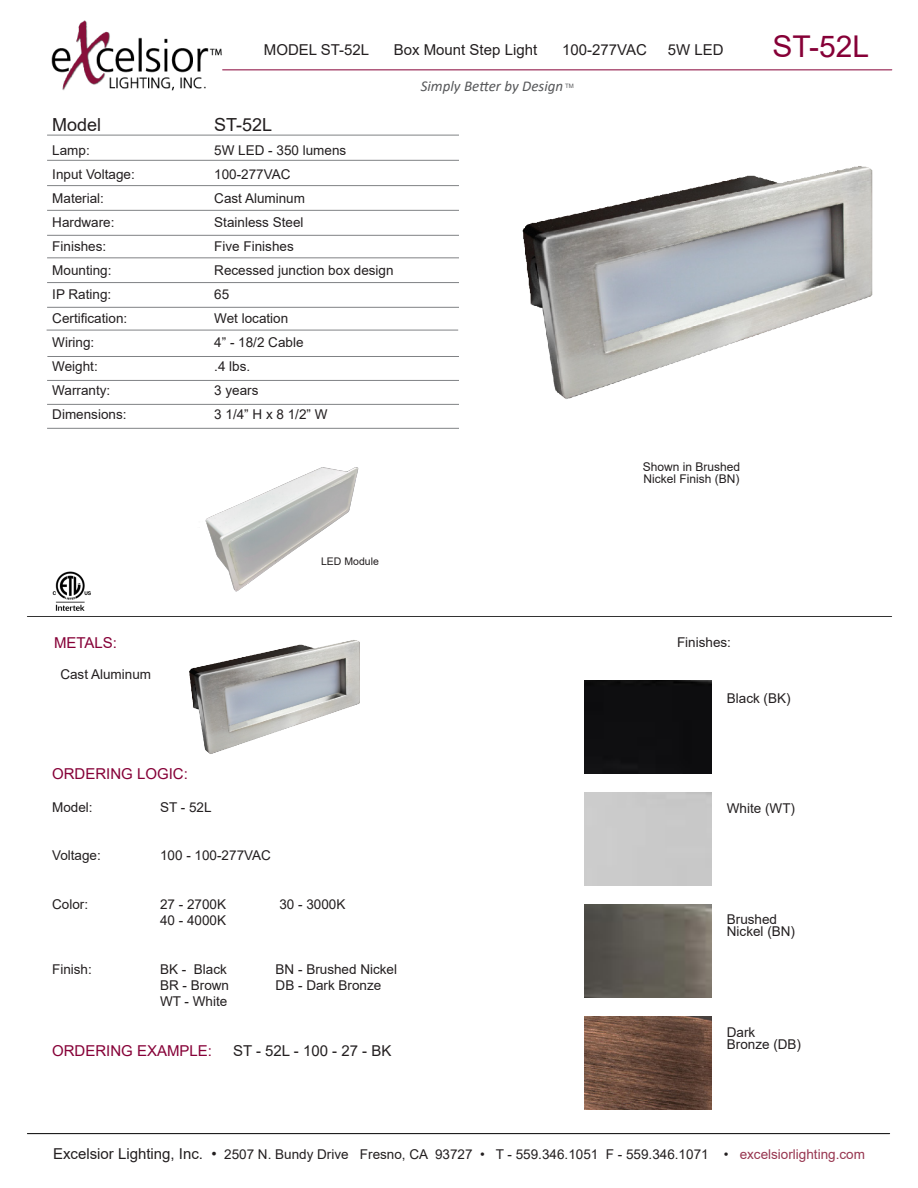
<style>
.page{position:relative;width:918px;height:1188px;background:#fff}
.page>*{position:absolute;margin:0;border:0;box-sizing:border-box;transform-origin:0 0}
.t1{font:30px "Arial";color:#860037}
.t2{font:18px "Arial";color:#231f20}
.t3{font:15px "Arial";color:#231f20}
.t4{font:15px "Arial";color:#860037}
.t5{font:italic 15px "Calibri";color:#57585a}
.t6{font:13.5px "Arial";color:#231f20}
.t7{font:12px "Arial";color:#231f20}
.t8{font:10.5px "Arial";color:#231f20}
.t9{font:6px "Arial";color:#57585a}
.s1{font-size:15px}
.s2{color:#973650}
</style>
<div class="page">
<hr style="left:47px;top:135px;width:412px;height:1px;background:#808285">
<hr style="left:47px;top:160px;width:412px;height:1px;background:#808285">
<hr style="left:47px;top:185px;width:412px;height:1px;background:#808285">
<hr style="left:47px;top:210px;width:412px;height:1px;background:#808285">
<hr style="left:47px;top:235px;width:412px;height:1px;background:#808285">
<hr style="left:47px;top:258px;width:412px;height:1px;background:#808285">
<hr style="left:47px;top:282px;width:412px;height:1px;background:#808285">
<hr style="left:47px;top:307px;width:412px;height:1px;background:#808285">
<hr style="left:47px;top:330px;width:411px;height:1px;background:#808285">
<hr style="left:47px;top:356px;width:412px;height:1px;background:#808285">
<hr style="left:47px;top:380px;width:412px;height:1px;background:#808285">
<hr style="left:47px;top:404px;width:412px;height:1px;background:#808285">
<hr style="left:47px;top:428px;width:412px;height:1px;background:#808285">
<hr style="left:27px;top:1133px;width:863px;height:1px;background:#000">
<hr style="left:223px;top:69px;width:669px;height:1px;background:#860037">
<img style="left:522px;top:166px;width:351px;height:233px">
<img style="left:189px;top:640px;width:171px;height:114px">
<img style="left:584px;top:1017px;width:128px;height:93px">
<img style="left:584px;top:905px;width:128px;height:93px">
<div style="left:584px;top:681px;width:128px;height:93px;background:#0e0e10"></div>
<hr style="left:27px;top:616px;width:865px;height:1px;background:#333">
<img style="left:52px;top:571px;width:39px;height:40px">
<img style="left:47px;top:20px;width:183px;height:116px">
<img style="left:205px;top:467px;width:154px;height:125px">
<p class="t3" style="left:264px;top:40px;width:107px">MODEL ST-52L</p>
<p class="t3" style="left:394px;top:40px;width:145px">Box Mount Step Light</p>
<p class="t3" style="left:562px;top:40px;width:86px">100-277VAC</p>
<p class="t3" style="left:668px;top:40px;width:57px">5W LED</p>
<p class="t2" style="left:52px;top:112px;width:51px">Model</p>
<p class="t2" style="left:214px;top:112px;width:60px">ST-52L</p>
<p class="t6" style="left:52px;top:141px;width:39px">Lamp:</p>
<p class="t6" style="left:214px;top:141px;width:134px">5W LED - 350 lumens</p>
<p class="t6" style="left:52px;top:165px;width:84px">Input Voltage:</p>
<p class="t6" style="left:214px;top:165px;width:78px">100-277VAC</p>
<p class="t6" style="left:52px;top:189px;width:53px">Material:</p>
<p class="t6" style="left:214px;top:189px;width:92px">Cast Aluminum</p>
<p class="t6" style="left:52px;top:213px;width:64px">Hardware:</p>
<p class="t6" style="left:214px;top:213px;width:91px">Stainless Steel</p>
<p class="t6" style="left:52px;top:237px;width:56px">Finishes:</p>
<p class="t6" style="left:214px;top:237px;width:81px">Five Finishes</p>
<p class="t6" style="left:52px;top:261px;width:61px">Mounting:</p>
<p class="t6" style="left:214px;top:261px;width:181px">Recessed junction box design</p>
<p class="t6" style="left:52px;top:285px;width:61px">IP Rating:</p>
<p class="t6" style="left:214px;top:285px;width:17px">65</p>
<p class="t6" style="left:52px;top:309px;width:77px">Certification:</p>
<p class="t6" style="left:214px;top:309px;width:76px">Wet location</p>
<p class="t6" style="left:52px;top:333px;width:43px">Wiring:</p>
<p class="t6" style="left:214px;top:333px;width:91px">4” - 18/2 Cable</p>
<p class="t6" style="left:52px;top:357px;width:47px">Weight:</p>
<p class="t6" style="left:214px;top:357px;width:38px">.4 lbs.</p>
<p class="t6" style="left:52px;top:381px;width:60px">Warranty:</p>
<p class="t6" style="left:214px;top:381px;width:46px">3 years</p>
<p class="t6" style="left:52px;top:405px;width:76px">Dimensions:</p>
<p class="t6" style="left:214px;top:405px;width:115px">3 1/4” H x 8 1/2” W</p>
<p class="t5" style="left:421px;top:76px;width:144px">Simply Better by Design</p>
<p class="t9" style="left:565px;top:82px;width:10px">TM</p>
<p class="t4" style="left:54px;top:632px;width:65px">METALS:</p>
<p class="t6" style="left:60px;top:665px;width:92px">Cast Aluminum</p>
<p class="t8" style="left:321px;top:554px;width:59px">LED Module</p>
<p class="t7" style="left:643px;top:459px;width:99px">Shown in Brushed</p>
<p class="t7" style="left:644px;top:471px;width:97px">Nickel Finish (BN)</p>
<p class="t6" style="left:677px;top:633px;width:56px">Finishes:</p>
<p class="t1" style="left:773px;top:25px;width:98px">ST-52L</p>
<p class="t4" style="left:52px;top:764px;width:137px">ORDERING LOGIC:</p>
<p class="t6" style="left:52px;top:798px;width:42px">Model:</p>
<p class="t6" style="left:160px;top:798px;width:53px">ST - 52L</p>
<p class="t6" style="left:52px;top:846px;width:50px">Voltage:</p>
<p class="t6" style="left:160px;top:846px;width:112px">100 - 100-277VAC</p>
<p class="t6" style="left:52px;top:895px;width:38px">Color:</p>
<p class="t6" style="left:160px;top:895px;width:68px">27 - 2700K</p>
<p class="t6" style="left:279px;top:895px;width:68px">30 - 3000K</p>
<p class="t6" style="left:160px;top:911px;width:68px">40 - 4000K</p>
<p class="t6" style="left:52px;top:960px;width:41px">Finish:</p>
<p class="t6" style="left:160px;top:960px;width:68px">BK - Black</p>
<p class="t6" style="left:276px;top:960px;width:123px">BN - Brushed Nickel</p>
<p class="t6" style="left:160px;top:976px;width:71px">BR - Brown</p>
<p class="t6" style="left:276px;top:976px;width:107px">DB - Dark Bronze</p>
<p class="t6" style="left:160px;top:992px;width:69px">WT - White</p>
<p class="t4" style="left:52px;top:1041px;width:162px">ORDERING EXAMPLE:</p>
<p class="t3" style="left:233px;top:1041px;width:160px">ST - 52L - 100 - 27 - BK</p>
<p class="t6" style="left:727px;top:689px;width:65px">Black (BK)</p>
<p class="t6" style="left:727px;top:799px;width:70px">White (WT)</p>
<p class="t6" style="left:727px;top:910px;width:52px">Brushed</p>
<p class="t6" style="left:727px;top:922px;width:70px">Nickel (BN)</p>
<p class="t6" style="left:727px;top:1023px;width:30px">Dark</p>
<p class="t6" style="left:727px;top:1035px;width:76px">Bronze (DB)</p>
<p class="t6" style="left:53px;top:1145px;width:813px"><span class="s1">Excelsior Lighting, Inc. •</span> 2507 N. Bundy Drive Fresno, CA 93727 • T - 559.346.1051 F - 559.346.1071 • <span class="s2">excelsiorlighting.com</span></p>
</div>
